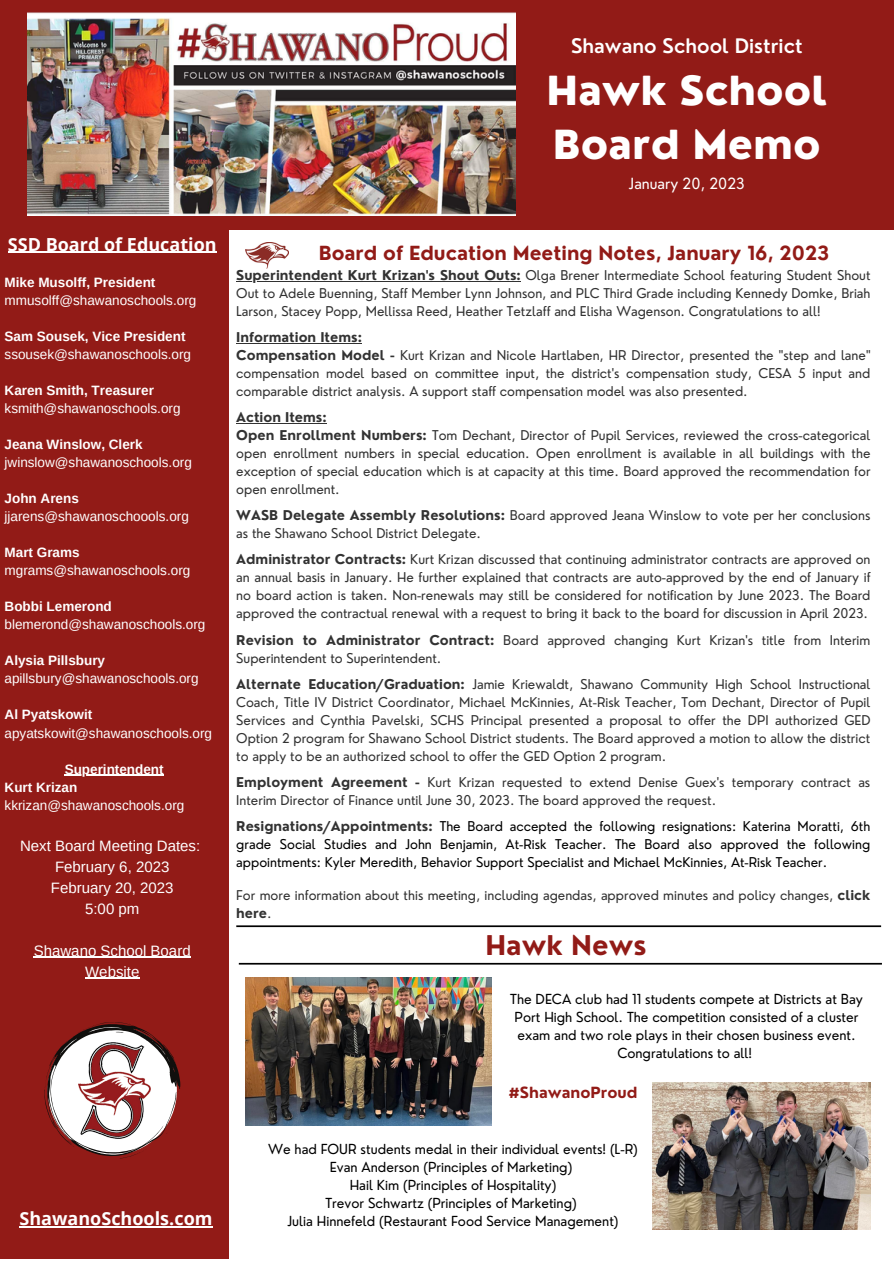
<style>
.page{position:relative;width:894px;height:1264px;background:#fff}
.page>*{position:absolute;margin:0;border:0;box-sizing:border-box;transform-origin:0 0}
.t1{font:800 39px/54.2px "Nourd";color:#fff}
.t2{font:700 26.55px "Nourd";color:#921b17}
.t3{font:600 19.5px "Nourd";color:#fff}
.t4{font:700 18.9px "Nourd";color:#921b17}
.t5{font:700 18px "Open Sans";color:#fff}
.t6{font:15px/21px "Arimo";color:#fff;text-align:center}
.t7{font:15px "Nourd";color:#fff}
.t8{font:700 15px "Nourd";color:#921b17}
.t9{font:13.5px/18px "Nourd";color:#000;text-align:center}
.t10{font:13.5px "Arimo";color:#fff}
.t11{font:700 13.5px/18px "Arimo";color:#fff}
.t12{font:13.2px/18px "Nourd";color:#323232}
.t13{font:13.2px/18px "Nourd";color:#000;text-align:justify}
.s1{font-weight:700}
.s2{font-weight:700;color:#323232}
</style>
<div class="page">
<div style="left:0;top:0;width:893px;height:230px;background:#921b17"></div>
<div style="left:0;top:228px;width:228px;height:1030px;background:#921b17"></div>
<img style="left:245px;top:243px;width:43px;height:25px">
<svg style="left:44px;top:1022px;width:136px;height:136px"></svg>
<img style="left:78px;top:1042px;width:72px;height:96px">
<img style="left:28px;top:13px;width:487px;height:202px">
<hr style="left:236px;top:925px;width:644px;height:2px;background:#000">
<hr style="left:239px;top:962px;width:642px;height:2px;background:#000">
<hr style="left:236px;top:281px;width:284px;height:1px;background:#323232">
<hr style="left:236px;top:343px;width:126px;height:1px;background:#323232">
<hr style="left:236px;top:423px;width:91px;height:1px;background:#323232">
<hr style="left:19px;top:1226px;width:193px;height:1px;background:#fff">
<hr style="left:8px;top:252px;width:209px;height:1px;background:#fff">
<hr style="left:65px;top:774px;width:99px;height:1px;background:#fff">
<hr style="left:34px;top:956px;width:157px;height:1px;background:#fff">
<hr style="left:85px;top:977px;width:54px;height:1px;background:#fff">
<img style="left:245px;top:977px;width:247px;height:148px">
<img style="left:652px;top:1082px;width:218px;height:147px">
<h3 class="t5" style="left:8px;top:232px;width:210px">SSD Board of Education</h3>
<p class="t11" style="left:5px;top:273px;width:152px">Mike Musolff, President</p>
<p class="t10" style="left:5px;top:293px;width:193px">mmusolff@shawanoschools.org</p>
<p class="t11" style="left:5px;top:327px;width:182px">Sam Sousek, Vice President</p>
<p class="t10" style="left:5px;top:347px;width:188px">ssousek@shawanoschools.org</p>
<p class="t11" style="left:5px;top:381px;width:151px">Karen Smith, Treasurer</p>
<p class="t10" style="left:5px;top:401px;width:177px">ksmith@shawanoschools.org</p>
<p class="t11" style="left:5px;top:435px;width:140px">Jeana Winslow, Clerk</p>
<p class="t10" style="left:5px;top:455px;width:189px">jwinslow@shawanoschools.org</p>
<p class="t11" style="left:5px;top:489px;width:76px">John Arens</p>
<p class="t10" style="left:5px;top:509px;width:186px">jjarens@shawanoschoools.org</p>
<p class="t11" style="left:5px;top:543px;width:77px">Mart Grams</p>
<p class="t10" style="left:5px;top:563px;width:187px">mgrams@shawanoschools.org</p>
<p class="t11" style="left:5px;top:597px;width:109px">Bobbi Lemerond</p>
<p class="t10" style="left:5px;top:617px;width:202px">blemerond@shawanoschools.org</p>
<p class="t11" style="left:5px;top:651px;width:102px">Alysia Pillsbury</p>
<p class="t10" style="left:5px;top:671px;width:195px">apillsbury@shawanoschools.org</p>
<p class="t11" style="left:5px;top:705px;width:89px">Al Pyatskowit</p>
<p class="t10" style="left:5px;top:725px;width:209px">apyatskowit@shawanoschools.org</p>
<p class="t11" style="left:5px;top:759px;width:161px;text-indent:60px">Superintendent<br>Kurt Krizan</p>
<p class="t10" style="left:5px;top:797px;width:181px">kkrizan@shawanoschools.org</p>
<p class="t6" style="left:20px;top:835px;width:182px">Next Board Meeting Dates:<br>February 6, 2023<br>February 20, 2023<br>5:00 pm</p>
<p class="t6" style="left:34px;top:940px;width:158px">Shawano School Board<br>Website</p>
<h3 class="t5" style="left:19px;top:1205px;width:194px">ShawanoSchools.com</h3>
<h3 class="t3" style="left:571px;top:34px;width:233px">Shawano School District</h3>
<h1 class="t1" style="left:546px;top:63px;width:282px">Hawk School<br>Board Memo</h1>
<p class="t7" style="left:628px;top:174px;width:117px">January 20, 2023</p>
<h3 class="t4" style="left:318px;top:241px;width:512px">Board of Education Meeting Notes, January 16, 2023</h3>
<p class="t12" style="left:236px;top:266px;width:635px;text-align:justify"><span class="s1">Superintendent Kurt Krizan's Shout Outs:</span> Olga Brener Intermediate School featuring Student Shout Out to Adele Buenning, Staff Member Lynn Johnson, and PLC Third Grade including Kennedy Domke, Briah Larson, Stacey Popp, Mellissa Reed, Heather Tetzlaff and Elisha Wagenson. Congratulations to all!</p>
<p class="t12" style="left:236px;top:328px;width:635px"><span class="s1">Information Items:<br>Compensation Model -</span> Kurt Krizan and Nicole Hartlaben, HR Director, presented the "step and lane" compensation model based on committee input, the district's compensation study, CESA 5 input and comparable district analysis. A support staff compensation model was also presented.</p>
<p class="t12" style="left:236px;top:408px;width:635px"><span class="s1">Action Items:<br>Open Enrollment Numbers:</span> Tom Dechant, Director of Pupil Services, reviewed the cross-categorical open enrollment numbers in special education. Open enrollment is available in all buildings with the exception of special education which is at capacity at this time. Board approved the recommendation for open enrollment.</p>
<p class="t12" style="left:236px;top:506px;width:635px"><span class="s1">WASB Delegate Assembly Resolutions:</span> Board approved Jeana Winslow to vote per her conclusions as the Shawano School District Delegate.</p>
<p class="t12" style="left:236px;top:550px;width:635px;text-align:justify"><span class="s1">Administrator Contracts:</span> Kurt Krizan discussed that continuing administrator contracts are approved on an annual basis in January. He further explained that contracts are auto-approved by the end of January if no board action is taken. Non-renewals may still be considered for notification by June 2023. The Board approved the contractual renewal with a request to bring it back to the board for discussion in April 2023.</p>
<p class="t12" style="left:236px;top:630px;width:635px"><span class="s1">Revision to Administrator Contract:</span> Board approved changing Kurt Krizan's title from Interim<br>Superintendent to Superintendent.</p>
<p class="t12" style="left:236px;top:674px;width:635px;text-align:justify"><span class="s1">Alternate Education/Graduation:</span> Jamie Kriewaldt, Shawano Community High School Instructional Coach, Title IV District Coordinator, Michael McKinnies, At-Risk Teacher, Tom Dechant, Director of Pupil Services and Cynthia Pavelski, SCHS Principal presented a proposal to offer the DPI authorized GED Option 2 program for Shawano School District students. The Board approved a motion to allow the district to apply to be an authorized school to offer the GED Option 2 program.</p>
<p class="t12" style="left:236px;top:772px;width:635px"><span class="s1">Employment Agreement -</span> Kurt Krizan requested to extend Denise Guex's temporary contract as<br>Interim Director of Finance until June 30, 2023. The board approved the request.</p>
<p class="t13" style="left:236px;top:816px;width:635px"><span class="s2">Resignations/Appointments:</span> The Board accepted the following resignations: Katerina Moratti, 6th grade Social Studies and John Benjamin, At-Risk Teacher. The Board also approved the following appointments: Kyler Meredith, Behavior Support Specialist and Michael McKinnies, At-Risk Teacher.</p>
<p class="t12" style="left:236px;top:886px;width:635px">For more information about this meeting, including agendas, approved minutes and policy changes, <span class="s1">click here</span>.</p>
<h2 class="t2" style="left:485px;top:928px;width:162px">Hawk News</h2>
<p class="t9" style="left:510px;top:989px;width:354px">The DECA club had 11 students compete at Districts at Bay Port High School. The competition consisted of a cluster exam and two role plays in their chosen business event.<br>Congratulations to all!</p>
<p class="t8" style="left:508px;top:1082px;width:131px">#ShawanoProud</p>
<p class="t9" style="left:268px;top:1139px;width:371px">We had FOUR students medal in their individual events! (L-R)<br>Evan Anderson (Principles of Marketing)<br>Hail Kim (Principles of Hospitality)<br>Trevor Schwartz (Principles of Marketing)<br>Julia Hinnefeld (Restaurant Food Service Management)</p>
</div>
